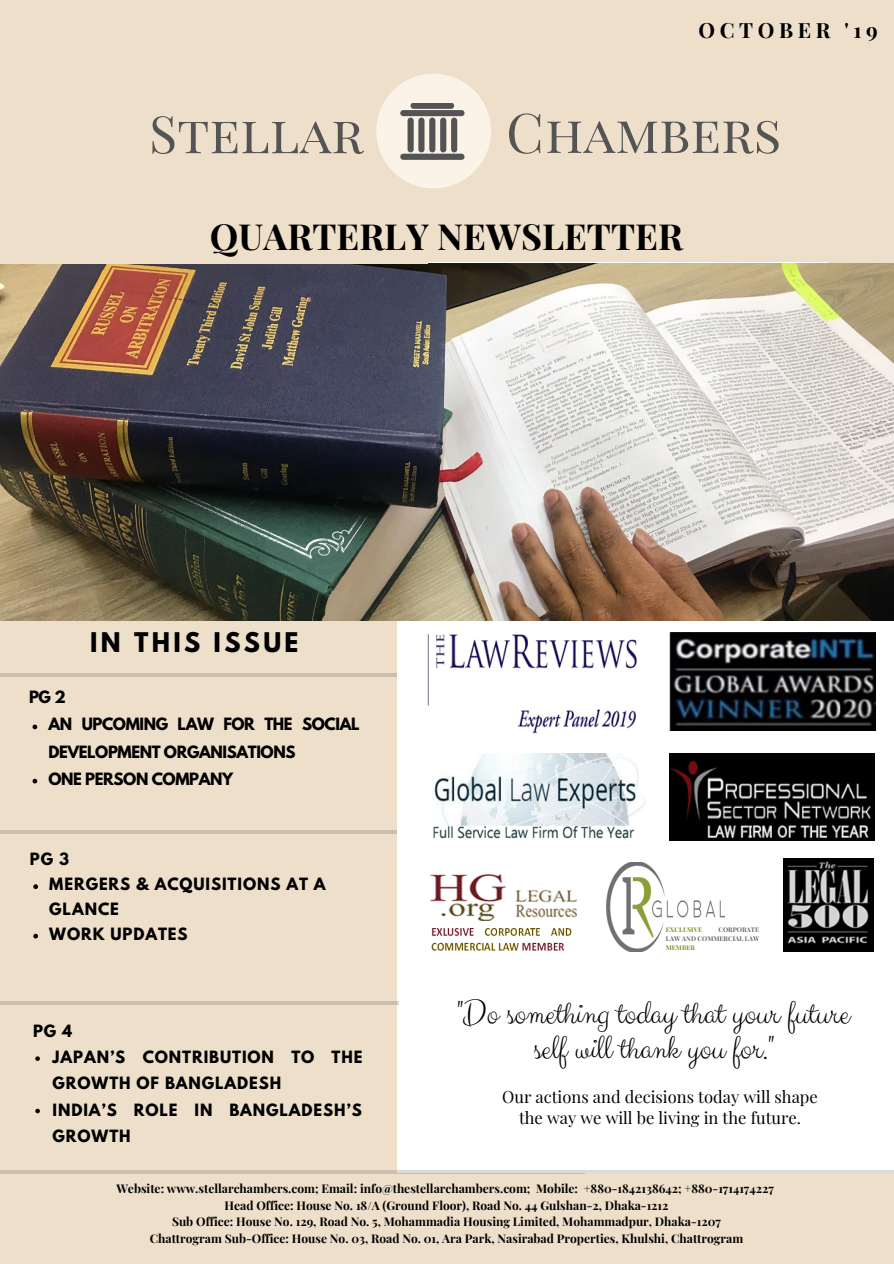
<style>
.page{position:relative;width:894px;height:1264px;background:#fff}
.page>*{position:absolute;margin:0;border:0;box-sizing:border-box;transform-origin:0 0}
.t1{font:51.75px "Playfair Display SC";color:#545454}
.t2{font:51.6px "Playfair Display SC";color:#545454}
.t3{font:700 36px "Playfair Display";color:#000}
.t4{font:34.8px/35.8px "Clicker Script";color:#000;text-align:center}
.t5{font:700 24px "League Spartan";letter-spacing:.14em;color:#000}
.t6{font:700 21px "Playfair Display";letter-spacing:.22em;color:#000}
.t7{font:16.5px/21px "Playfair Display";color:#000;text-align:center}
.t8{font:700 15px/26.2px "League Spartan";letter-spacing:.06em;color:#000}
.t9{font:700 15px/27px "League Spartan";letter-spacing:-.025em;color:#000}
.t10{font:700 12px/16.6px "Playfair Display";color:#000;text-align:center}
.t11{font:700 6.45px/9px "Playfair Display";color:#666;text-align:right}
.t12{font:700 6.45px "Playfair Display";color:#7c9223}
.s1{font-size:54.9px}
</style>
<div class="page">
<div style="left:0;top:509px;width:396px;height:754px;background:#eddfca"></div>
<hr style="left:0;top:673px;width:397px;height:4px;background:#cabeac">
<svg style="left:0;top:1000px;width:398px;height:4px;fill:#cabeac"></svg>
<img style="left:0;top:263px;width:893px;height:357px">
<img style="left:433px;top:753px;width:212px;height:86px">
<img style="left:669px;top:753px;width:204px;height:87px">
<img style="left:430px;top:874px;width:146px;height:46px">
<img style="left:431px;top:928px;width:141px;height:23px">
<hr style="left:0;top:830px;width:397px;height:3px;background:#000">
<img style="left:606px;top:862px;width:118px;height:89px">
<div style="left:681px;top:0;width:212px;height:59px;background:#eddfca"></div>
<div style="left:397px;top:1173px;width:278px;height:90px;background:#eddfca"></div>
<svg style="left:0;top:1169px;width:893px;height:4px"></svg>
<div style="left:585px;top:1173px;width:278px;height:90px;background:#eddfca"></div>
<div style="left:744px;top:1173px;width:149px;height:90px;background:#eddfca"></div>
<img style="left:427px;top:634px;width:210px;height:99px">
<img style="left:783px;top:858px;width:90px;height:93px">
<img style="left:669px;top:632px;width:205px;height:98px">
<div style="left:424px;top:142px;width:433px;height:120px;background:#eddfca"></div>
<div style="left:0;top:145px;width:427px;height:119px;background:#eddfca"></div>
<svg style="left:33px;top:724px;width:4px;height:5px"></svg>
<svg style="left:33px;top:778px;width:4px;height:5px"></svg>
<svg style="left:33px;top:884px;width:5px;height:5px"></svg>
<svg style="left:33px;top:933px;width:5px;height:5px"></svg>
<svg style="left:35px;top:1056px;width:5px;height:4px"></svg>
<svg style="left:35px;top:1108px;width:5px;height:5px"></svg>
<div style="left:0;top:0;width:681px;height:188px;background:#eddfca"></div>
<div style="left:494px;top:59px;width:399px;height:118px;background:#eddfca"></div>
<div style="left:828px;top:144px;width:65px;height:119px;background:#eddfca"></div>
<svg style="left:376px;top:74px;width:115px;height:114px"></svg>
<h3 class="t6" style="left:698px;top:15px;width:181px">OCTOBER '19</h3>
<h2 class="t2" style="left:149px;top:97px;width:216px">STELLAR</h2>
<h1 class="t1" style="left:506px;top:97px;width:276px"><span class="s1">C</span>HAMBERS</h1>
<h3 class="t3" style="left:210px;top:211px;width:474px">QUARTERLY NEWSLETTER</h3>
<p class="t8" style="left:29px;top:686px;width:38px">PG 2</p>
<h3 class="t5" style="left:90px;top:630px;width:210px">IN THIS ISSUE</h3>
<p class="t9" style="left:48px;top:713px;width:312px">AN UPCOMING LAW FOR THE SOCIAL<br>DEVELOPMENT ORGANISATIONS<br>ONE PERSON COMPANY</p>
<p class="t8" style="left:30px;top:848px;width:41px">PG 3</p>
<p class="t8" style="left:49px;top:873px;width:278px;line-height:24.8px">MERGERS &amp; ACQUISITIONS AT A<br>GLANCE<br>WORK UPDATES</p>
<p class="t8" style="left:33px;top:1019px;width:41px">PG 4</p>
<p class="t8" style="left:53px;top:1045px;width:311px">JAPAN’S CONTRIBUTION TO THE<br>GROWTH OF BANGLADESH<br>INDIA’S ROLE IN BANGLADESH’S<br>GROWTH</p>
<p class="t12" style="left:665px;top:925px;width:38px">EXCLUSIVE</p>
<p class="t11" style="left:665px;top:925px;width:95px">CORPORATE<br>LAW AND COMMERCIAL LAW</p>
<p class="t12" style="left:665px;top:943px;width:31px">MEMBER</p>
<h3 class="t4" style="left:456px;top:996px;width:394px">"Do something today that your future self will thank you for."</h3>
<h3 class="t7" style="left:502px;top:1086px;width:317px">Our actions and decisions today will shape the way we will be living in the future.</h3>
<p class="t10" style="left:116px;top:1179px;width:658px">Website: www.stellarchambers.com; Email: info@thestellarchambers.com; Mobile: +880-1842138642; +880-1714174227<br>Head Office: House No. 18/A (Ground Floor), Road No. 44 Gulshan-2, Dhaka-1212<br>Sub Office: House No. 129, Road No. 5, Mohammadia Housing Limited, Mohammadpur, Dhaka-1207<br>Chattrogram Sub-Office: House No. 03, Road No. 01, Ara Park, Nasirabad Properties, Khulshi, Chattrogram</p>
</div>
